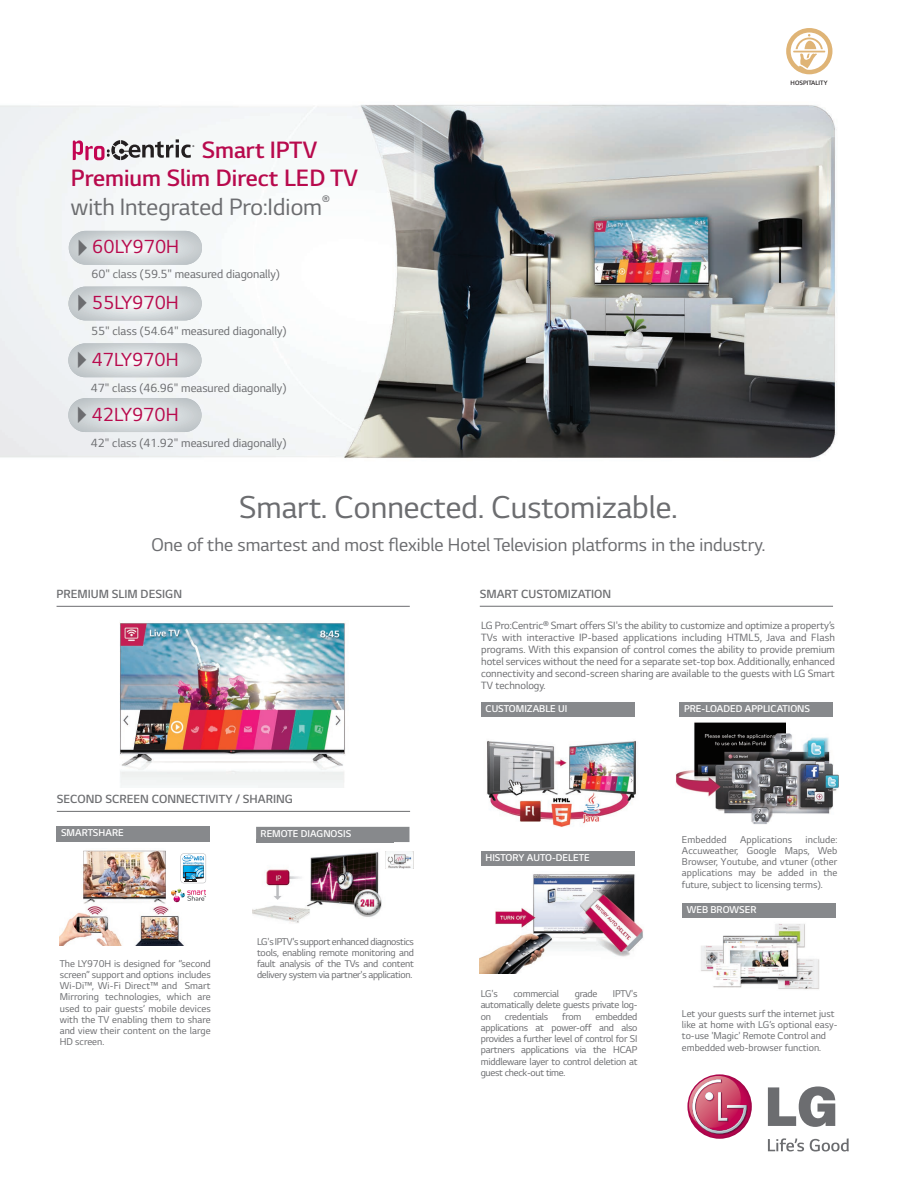
<style>
.page{position:relative;width:918px;height:1188px;background:#fff}
.page>*{position:absolute;margin:0;border:0;box-sizing:border-box;transform-origin:0 0}
.t1{font:36px "LG Smart";color:#6c6d70}
.t2{font:300 27px/28.5px "LG Smart";color:#b80a4d}
.t3{font:21.6px "LG Smart";color:#b80a4d}
.t4{font:21px "LG Smart";color:#6c6d70}
.t5{font:13.5px "LG Smart";color:#6c6d70}
.t6{font:300 13.5px "LG Smart";color:#6c6d70}
.t7{font:12px/12px "LG Smart";color:#6c6d70;text-align:justify}
.t8{font:11.25px/11.2px "LG Smart";color:#6c6d70;text-align:justify}
.t9{font:300 11.25px "LG Smart";color:#fff}
.t10{font:300 7.2px "LG Smart";color:#231f20}
.s1{font-weight:400;color:#6c6d70}
</style>
<div class="page">
<img style="left:0;top:104px;width:837px;height:354px">
<svg style="left:793px;top:34px;width:33px;height:37px"></svg>
<div style="left:786px;top:28px;width:46px;height:46px;border:4px solid #dfb476;border-radius:50%"></div>
<svg style="left:69px;top:231px;width:133px;height:34px;background:#d3d8da"></svg>
<svg style="left:69px;top:287px;width:133px;height:33px;background:#d4d9db"></svg>
<svg style="left:68px;top:343px;width:134px;height:34px;background:#d3d8db"></svg>
<svg style="left:687px;top:1074px;width:65px;height:65px"></svg>
<svg style="left:687px;top:1076px;width:61px;height:59px"></svg>
<svg style="left:768px;top:1086px;width:67px;height:41px"></svg>
<svg style="left:768px;top:1138px;width:36px;height:13px"></svg>
<svg style="left:810px;top:1138px;width:39px;height:13px"></svg>
<hr style="left:57px;top:606px;width:353px;height:1px;background:#6c6d70">
<img style="left:119px;top:622px;width:227px;height:166px">
<hr style="left:480px;top:606px;width:353px;height:1px;background:#6c6d70">
<img style="left:487px;top:740px;width:150px;height:87px">
<div style="left:481px;top:702px;width:153px;height:15px;background:#87898c"></div>
<img style="left:252px;top:842px;width:141px;height:81px">
<img style="left:479px;top:874px;width:164px;height:99px">
<div style="left:481px;top:851px;width:153px;height:14px;background:#87898c"></div>
<img style="left:676px;top:722px;width:162px;height:102px">
<div style="left:680px;top:702px;width:153px;height:15px;background:#87898c"></div>
<hr style="left:57px;top:811px;width:353px;height:1px;background:#6c6d70">
<img style="left:60px;top:850px;width:136px;height:96px">
<div style="left:57px;top:826px;width:153px;height:15px;background:#87898c"></div>
<img style="left:701px;top:923px;width:118px;height:67px">
<div style="left:682px;top:903px;width:154px;height:15px;background:#87898c"></div>
<svg style="left:181px;top:854px;width:25px;height:29px"></svg>
<svg style="left:73px;top:139px;width:121px;height:21px"></svg>
<svg style="left:68px;top:398px;width:134px;height:34px;background:#d3d8da"></svg>
<div style="left:169px;top:887px;width:39px;height:19px;background:#fff"></div>
<svg style="left:171px;top:889px;width:35px;height:13px"></svg>
<img style="left:386px;top:851px;width:27px;height:18px">
<div style="left:256px;top:827px;width:153px;height:15px;background:#87898c"></div>
<img style="left:256px;top:839px;width:137px;height:3px">
<svg style="left:79px;top:239px;width:8px;height:17px"></svg>
<svg style="left:78px;top:295px;width:9px;height:16px"></svg>
<svg style="left:78px;top:352px;width:8px;height:16px"></svg>
<svg style="left:78px;top:406px;width:8px;height:17px"></svg>
<h2 class="t2" style="left:71px;top:136px;width:288px;text-indent:131px">Smart IPTV<br>Premium Slim Direct LED TV <span class="s1">with Integrated Pro:Idiom</span><sup>®</sup></h2>
<h3 class="t3" style="left:92px;top:235px;width:88px">60LY970H</h3>
<p class="t5" style="left:91px;top:266px;width:190px">60" class (59.5" measured diagonally)</p>
<h3 class="t3" style="left:92px;top:291px;width:88px">55LY970H</h3>
<p class="t5" style="left:91px;top:324px;width:197px">55" class (54.64" measured diagonally)</p>
<h3 class="t3" style="left:92px;top:348px;width:88px">47LY970H</h3>
<p class="t5" style="left:91px;top:380px;width:197px">47" class (46.96" measured diagonally)</p>
<h3 class="t3" style="left:92px;top:403px;width:88px">42LY970H</h3>
<p class="t5" style="left:91px;top:435px;width:197px">42" class (41.92" measured diagonally)</p>
<h1 class="t1" style="left:239px;top:488px;width:440px">Smart. Connected. Customizable.</h1>
<h3 class="t4" style="left:151px;top:534px;width:615px">One of the smartest and most flexible Hotel Television platforms in the industry.</h3>
<p class="t6" style="left:57px;top:587px;width:127px">PREMIUM SLIM DESIGN</p>
<p class="t6" style="left:480px;top:587px;width:133px">SMART CUSTOMIZATION</p>
<p class="t10" style="left:791px;top:79px;width:39px">HOSPITALITY</p>
<p class="t7" style="left:481px;top:620px;width:355px">LG Pro:Centric® Smart offers SI's the ability to customize and optimize a property’s TVs with interactive IP-based applications including HTML5, Java and Flash programs. With this expansion of control comes the ability to provide premium hotel services without the need for a separate set-top box. Additionally, enhanced connectivity and second-screen sharing are available to the guests with LG Smart TV technology.</p>
<p class="t6" style="left:57px;top:792px;width:238px">SECOND SCREEN CONNECTIVITY / SHARING</p>
<p class="t9" style="left:61px;top:826px;width:64px">SMARTSHARE</p>
<p class="t9" style="left:261px;top:827px;width:92px">REMOTE DIAGNOSIS</p>
<p class="t8" style="left:60px;top:958px;width:153px">The LY970H is designed for “second screen” support and options includes Wi-Di™, Wi-Fi Direct™ and Smart Mirroring technologies, which are used to pair guests’ mobile devices with the TV enabling them to share and view their content on the large HD screen.</p>
<p class="t8" style="left:257px;top:936px;width:158px">LG's IPTV's support enhanced diagnostics tools, enabling remote monitoring and fault analysis of the TVs and content delivery system via partner's application.</p>
<p class="t9" style="left:485px;top:702px;width:83px">CUSTOMIZABLE UI</p>
<p class="t9" style="left:684px;top:702px;width:128px">PRE-LOADED APPLICATIONS</p>
<p class="t9" style="left:485px;top:851px;width:106px">HISTORY AUTO-DELETE</p>
<p class="t8" style="left:481px;top:988px;width:19px">LG's</p>
<p class="t8" style="left:514px;top:988px;width:47px">commercial</p>
<p class="t8" style="left:575px;top:988px;width:24px">grade</p>
<p class="t8" style="left:481px;top:988px;width:158px;text-indent:132px">IPTV's automatically delete guests private log&shy;on credentials from embedded applications at power-off and also provides a further level of control for SI partners applications via the HCAP middleware layer to control deletion at guest check-out time.</p>
<p class="t8" style="left:682px;top:834px;width:157px">Embedded Applications include:<br>Accuweather, Google Maps, Web Browser, Youtube, and vtuner (other applications may be added in the future, subject to licensing terms).</p>
<p class="t9" style="left:687px;top:904px;width:71px">WEB BROWSER</p>
<p class="t8" style="left:682px;top:1008px;width:157px;text-align:left">Let your guests surf the internet just like at home with LG’s optional easy&shy;to-use 'Magic' Remote Control and embedded web-browser function.</p>
</div>
